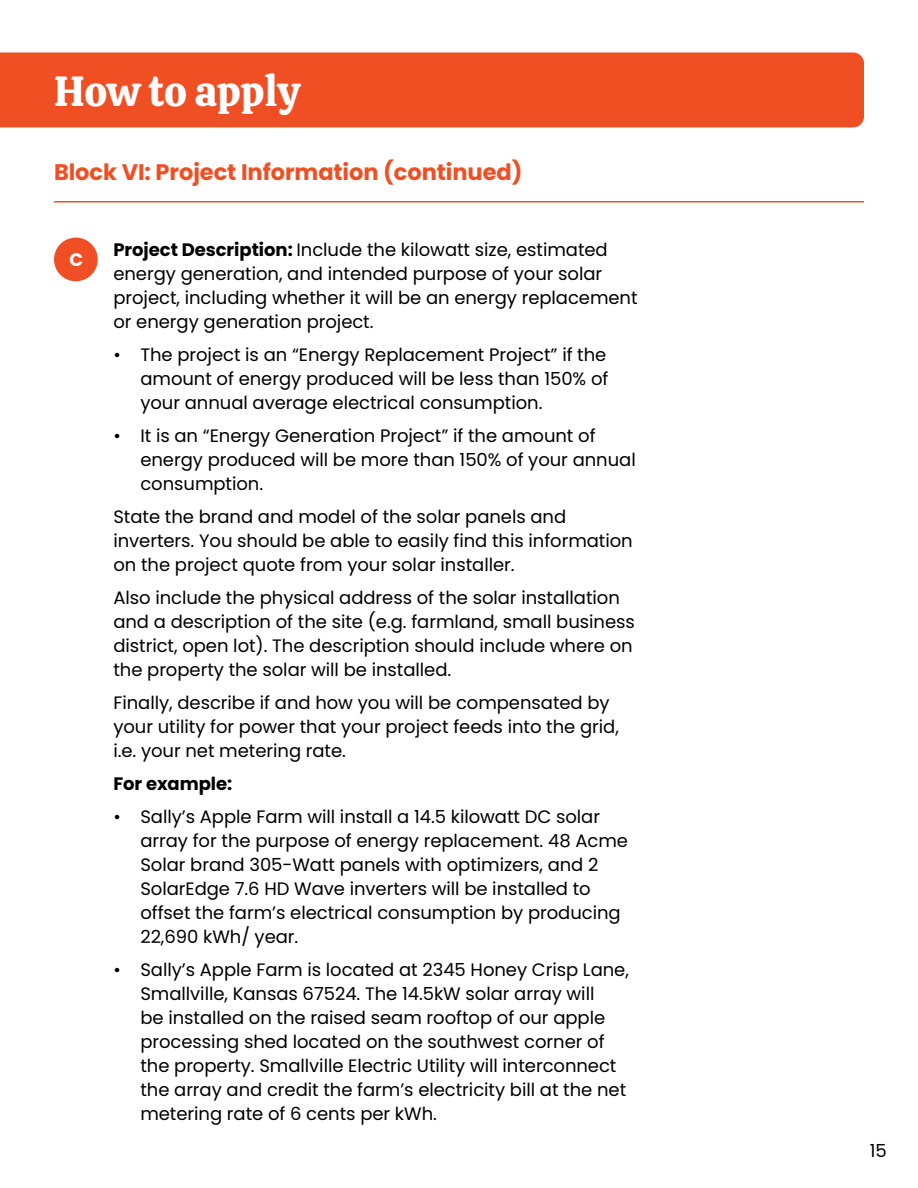
<style>
.page{position:relative;width:918px;height:1188px;background:#fff}
.page>*{position:absolute;margin:0;border:0;box-sizing:border-box;transform-origin:0 0}
.t1{font:42px "Calistoga";letter-spacing:-.005em;color:#fff}
.t2{font:700 22.5px "Poppins";letter-spacing:-.005em;color:#f04e23}
.t3{font:18px/24px "Poppins";letter-spacing:-.005em;color:#000}
.t4{font:700 18px "Poppins";letter-spacing:-.005em;color:#000}
.t5{font:700 18px "Poppins";color:#fff}
.s1{font-weight:700}
</style>
<div class="page">
<div style="left:0;top:52px;width:864px;height:75px;background:#f04f24"></div>
<div style="left:54px;top:238px;width:44px;height:43px;background:#f04e25;border-radius:50%"></div>
<hr style="left:54px;top:201px;width:810px;height:1px;background:#f04e23">
<h1 class="t1" style="left:54px;top:55px;width:248px">How to apply</h1>
<p class="t2" style="left:54px;top:159px;width:470px">Block VI: Project Information (continued)</p>
<p class="t5" style="left:70px;top:249px;width:15px">C</p>
<p class="t3" style="left:113px;top:238px;width:526px"><span class="s1">Project Description:</span> Include the kilowatt size, estimated energy generation, and intended purpose of your solar project, including whether it will be an energy replacement or energy generation project.</p>
<p class="t3" style="left:140px;top:343px;width:469px;text-align:justify;text-indent:-27px">• The project is an “Energy Replacement Project” if the amount of energy produced will be less than 150% of your annual average electrical consumption.</p>
<p class="t3" style="left:140px;top:424px;width:497px;text-indent:-27px">• It is an “Energy Generation Project” if the amount of energy produced will be more than 150% of your annual consumption.</p>
<p class="t3" style="left:113px;top:505px;width:521px">State the brand and model of the solar panels and inverters. You should be able to easily find this information on the project quote from your solar installer.</p>
<p class="t3" style="left:113px;top:586px;width:523px">Also include the physical address of the solar installation and a description of the site (e.g. farmland, small business district, open lot). The description should include where on the property the solar will be installed.</p>
<p class="t3" style="left:113px;top:691px;width:507px">Finally, describe if and how you will be compensated by your utility for power that your project feeds into the grid, i.e. your net metering rate.</p>
<p class="t4" style="left:113px;top:774px;width:120px">For example:</p>
<p class="t3" style="left:140px;top:805px;width:489px;text-indent:-27px">• Sally’s Apple Farm will install a 14.5 kilowatt DC solar array for the purpose of energy replacement. 48 Acme Solar brand 305-Watt panels with optimizers, and 2<br>SolarEdge 7.6 HD Wave inverters will be installed to offset the farm’s electrical consumption by producing 22,690 kWh/ year.</p>
<p class="t3" style="left:140px;top:958px;width:490px;text-indent:-27px">• Sally’s Apple Farm is located at 2345 Honey Crisp Lane, Smallville, Kansas 67524. The 14.5kW solar array will<br>be installed on the raised seam rooftop of our apple processing shed located on the southwest corner of the property. Smallville Electric Utility will interconnect the array and credit the farm’s electricity bill at the net metering rate of 6 cents per kWh.</p>
<p class="t3" style="left:870px;top:1139px;width:19px">15</p>
</div>
